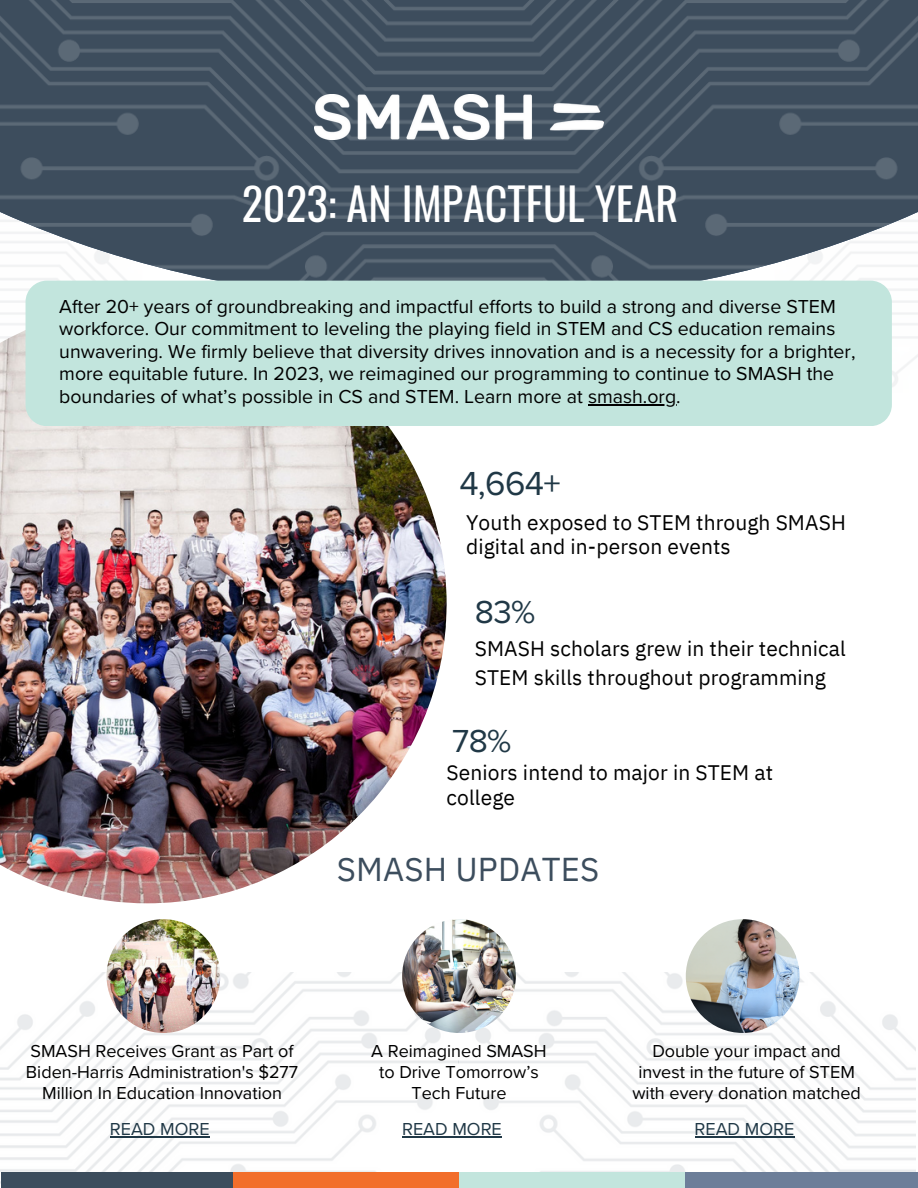
<style>
.page{position:relative;width:918px;height:1188px;background:#fff}
.page>*{position:absolute;margin:0;border:0;box-sizing:border-box;transform-origin:0 0}
.t1{font:44.1px "Oswald";color:#fff}
.t2{font:34.5px "Proxima Nova";color:#203846}
.t3{font:33px "IBM Plex Sans";letter-spacing:.005em;color:#3c4d5d}
.t4{font:33px "Proxima Nova";color:#203846}
.t5{font:21px/24.8px "IBM Plex Sans";letter-spacing:.005em;color:#000}
.t6{font:19.5px/22.5px "Proxima Nova";color:#000}
.t7{font:18px/21.3px "Proxima Nova";color:#000;text-align:center}
.t8{font:18px "Proxima Nova";color:#203846}
</style>
<div class="page">
<img style="left:0;top:972px;width:916px;height:212px">
<img style="left:0;top:304px;width:447px;height:599px">
<img style="left:0;top:0;width:918px;height:304px">
<div style="left:26px;top:281px;width:866px;height:145px;background:#c2e5dd"></div>
<img style="left:315px;top:94px;width:289px;height:45px">
<img style="left:686px;top:919px;width:114px;height:114px;border-radius:50%">
<div style="left:1px;top:1172px;width:232px;height:16px;background:#3c4d5d"></div>
<div style="left:233px;top:1172px;width:233px;height:16px;background:#f26e2b"></div>
<div style="left:460px;top:1172px;width:232px;height:16px;background:#c2e5dd"></div>
<div style="left:686px;top:1172px;width:232px;height:16px;background:#6c7e99"></div>
<hr style="left:588px;top:404px;width:88px;height:1px;background:#000">
<img style="left:402px;top:919px;width:114px;height:114px;border-radius:50%">
<hr style="left:402px;top:1136px;width:100px;height:1px;background:#203846">
<img style="left:107px;top:919px;width:113px;height:114px;border-radius:50%">
<hr style="left:110px;top:1136px;width:100px;height:1px;background:#203846">
<hr style="left:695px;top:1136px;width:99px;height:1px;background:#203846">
<p class="t1" style="left:242px;top:170px;width:438px">2023: AN IMPACTFUL YEAR</p>
<p class="t6" style="left:59px;top:296px;width:798px">After 20+ years of groundbreaking and impactful efforts to build a strong and diverse STEM workforce. Our commitment to leveling the playing field in STEM and CS education remains unwavering. We firmly believe that diversity drives innovation and is a necessity for a brighter, more equitable future. In 2023, we reimagined our programming to continue to SMASH the boundaries of what’s possible in CS and STEM. Learn more at smash.org.</p>
<p class="t2" style="left:459px;top:464px;width:103px">4,664+</p>
<p class="t5" style="left:466px;top:509px;width:381px">Youth exposed to STEM through SMASH digital and in-person events</p>
<p class="t4" style="left:475px;top:593px;width:62px">83%</p>
<p class="t5" style="left:475px;top:633px;width:373px;line-height:29.2px">SMASH scholars grew in their technical<br>STEM skills throughout programming</p>
<p class="t4" style="left:452px;top:721px;width:61px">78%</p>
<p class="t5" style="left:447px;top:760px;width:328px">Seniors intend to major in STEM at college</p>
<p class="t3" style="left:337px;top:847px;width:264px">SMASH UPDATES</p>
<p class="t7" style="left:26px;top:1040px;width:274px">SMASH Receives Grant as Part of<br>Biden-Harris Administration's $277<br>Million In Education Innovation</p>
<p class="t8" style="left:110px;top:1118px;width:101px">READ MORE</p>
<p class="t7" style="left:371px;top:1040px;width:177px">A Reimagined SMASH to Drive Tomorrow’s<br>Tech Future</p>
<p class="t8" style="left:402px;top:1118px;width:101px">READ MORE</p>
<p class="t7" style="left:632px;top:1040px;width:230px">Double your impact and invest in the future of STEM with every donation matched</p>
<p class="t8" style="left:695px;top:1118px;width:101px">READ MORE</p>
</div>
